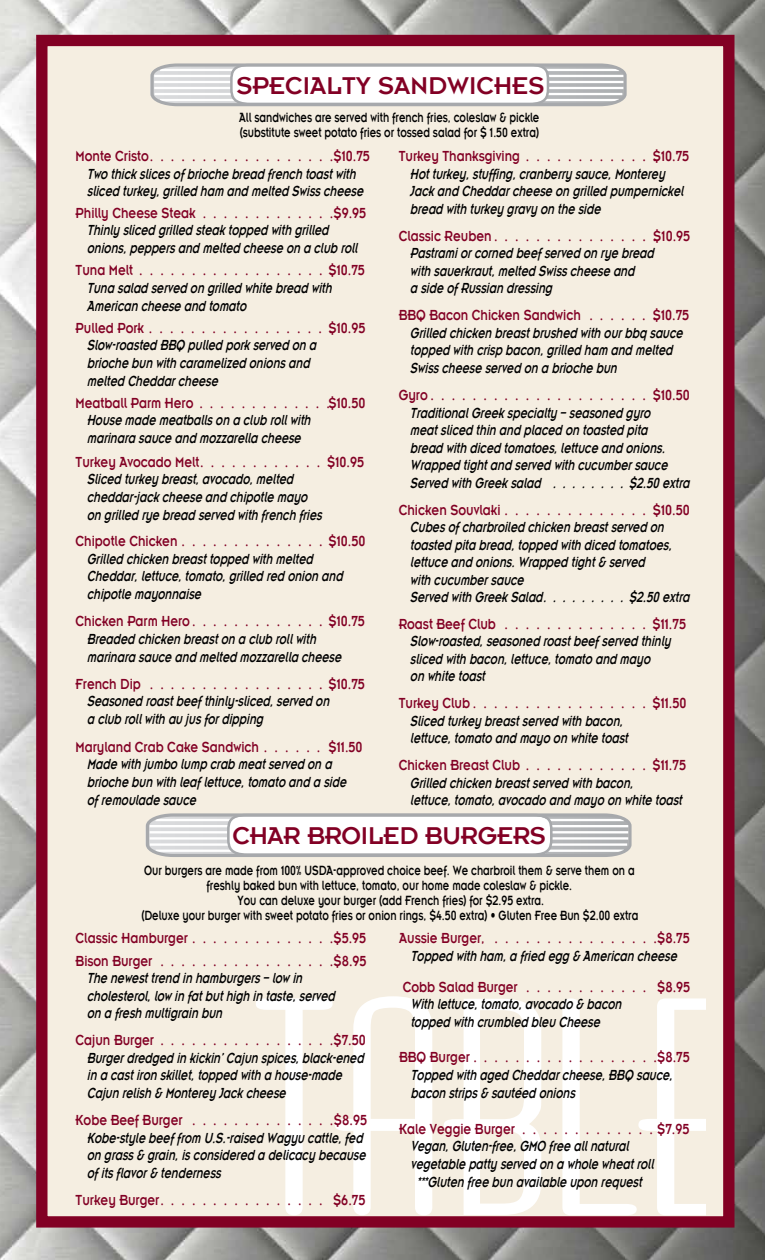
<style>
.page{position:relative;width:765px;height:1260px;background:#fff}
.page>*{position:absolute;margin:0;border:0;box-sizing:border-box;transform-origin:0 0}
.t1{font:25px "Emblem";color:#820024}
.t2{font:italic condensed 15px/17.5px "Emblem";color:#000}
.t3{font:15px/22.5px "Emblem Condensed";color:#820024;scale:1.1 1}
.t4{font:13.75px/15px "Emblem Condensed";color:#000}
</style>
<div class="page">
<img style="left:0;top:0;width:765px;height:1260px">
<div style="left:42px;top:40px;width:687px;height:1182px;background:#f5eee1"></div>
<div style="left:36px;top:35px;width:699px;height:1193px;border:11px solid #820024"></div>
<svg style="left:256px;top:996px;width:176px;height:219px"></svg>
<svg style="left:444px;top:999px;width:97px;height:216px"></svg>
<svg style="left:562px;top:998px;width:144px;height:217px"></svg>
<svg style="left:145px;top:813px;width:487px;height:44px;background:#e5e6e6"></svg>
<svg style="left:150px;top:63px;width:477px;height:44px;background:#e6e6e6"></svg>
<h1 class="t1" style="left:236px;top:73px;width:310px">SPECIALTY SANDWICHES</h1>
<p class="t4" style="left:239px;top:110px;width:302px">All sandwiches are served with french fries, coleslaw &amp; pickle (substitute sweet potato fries or tossed salad for $ 1.50 extra)</p>
<p class="t3" style="left:76px;top:145px;width:269px">Monte Cristo. . . . . . . . . . . . . . . . . .$10.75</p>
<p class="t2" style="left:87px;top:165px;width:278px">Two thick slices of brioche bread french toast with sliced turkey, grilled ham and melted Swiss cheese</p>
<p class="t3" style="left:76px;top:202px;width:266px">Philly Cheese Steak . . . . . . . . . . . . .$9.95</p>
<p class="t2" style="left:87px;top:222px;width:272px;line-height:18px">Thinly sliced grilled steak topped with grilled onions, peppers and melted cheese on a club roll</p>
<p class="t3" style="left:76px;top:259px;width:265px">Tuna Melt . . . . . . . . . . . . . . . . . . .$10.75</p>
<p class="t2" style="left:87px;top:279px;width:246px;line-height:18px">Tuna salad served on grilled white bread with<br>American cheese and tomato</p>
<p class="t3" style="left:76px;top:317px;width:265px">Pulled Pork . . . . . . . . . . . . . . . . . .$10.95</p>
<p class="t2" style="left:87px;top:337px;width:231px">Slow-roasted BBQ pulled pork served on a brioche bun with caramelized onions and melted Cheddar cheese</p>
<p class="t3" style="left:76px;top:392px;width:265px">Meatball Parm Hero . . . . . . . . . . . . . $10.50</p>
<p class="t2" style="left:87px;top:411px;width:225px;line-height:18px">House made meatballs on a club roll with marinara sauce and mozzarella cheese</p>
<p class="t3" style="left:76px;top:451px;width:264px">Turkey Avocado Melt. . . . . . . . . . . . $10.95</p>
<p class="t2" style="left:87px;top:471px;width:236px;line-height:18px">Sliced turkey breast, avocado, melted cheddar-jack cheese and chipotle mayo on grilled rye bread served with french fries</p>
<p class="t3" style="left:76px;top:530px;width:265px">Chipotle Chicken . . . . . . . . . . . . . . .$10.50</p>
<p class="t2" style="left:87px;top:550px;width:257px">Grilled chicken breast topped with melted<br>Cheddar, lettuce, tomato, grilled red onion and chipotle mayonnaise</p>
<p class="t3" style="left:76px;top:610px;width:265px">Chicken Parm Hero . . . . . . . . . . . . . .$10.75</p>
<p class="t2" style="left:87px;top:630px;width:230px">Breaded chicken breast on a club roll with</p>
<p class="t2" style="left:87px;top:648px;width:256px">marinara sauce and melted mozzarella cheese</p>
<p class="t3" style="left:76px;top:673px;width:265px">French Dip . . . . . . . . . . . . . . . . . .$10.75</p>
<p class="t2" style="left:87px;top:693px;width:244px">Seasoned roast beef thinly-sliced, served on a club roll with au jus for dipping</p>
<p class="t3" style="left:76px;top:736px;width:262px">Maryland Crab Cake Sandwich . . . . . . $11.50</p>
<p class="t2" style="left:87px;top:756px;width:261px;line-height:18px">Made with jumbo lump crab meat served on a brioche bun with leaf lettuce, tomato and a side of remoulade sauce</p>
<p class="t3" style="left:399px;top:145px;width:266px">Turkey Thanksgiving . . . . . . . . . . . . .$10.75</p>
<p class="t2" style="left:410px;top:165px;width:275px">Hot turkey, stuffing, cranberry sauce, Monterey<br>Jack and Cheddar cheese on grilled pumpernickel bread with turkey gravy on the side</p>
<p class="t3" style="left:399px;top:225px;width:267px">Classic Reuben . . . . . . . . . . . . . . . .$10.95</p>
<p class="t2" style="left:410px;top:245px;width:245px">Pastrami or corned beef served on rye bread with sauerkraut, melted Swiss cheese and<br>a side of Russian dressing</p>
<p class="t3" style="left:399px;top:304px;width:266px">BBQ Bacon Chicken Sandwich . . . . . . .$10.75</p>
<p class="t2" style="left:410px;top:324px;width:274px">Grilled chicken breast brushed with our bbq sauce topped with crisp bacon, grilled ham and melted<br>Swiss cheese served on a brioche bun</p>
<p class="t3" style="left:399px;top:384px;width:266px">Gyro . . . . . . . . . . . . . . . . . . . . . $10.50</p>
<p class="t2" style="left:410px;top:404px;width:281px">Traditional Greek specialty – seasoned gyro<br>meat sliced thin and placed on toasted pita<br>bread with diced tomatoes, lettuce and onions.<br>Wrapped tight and served with cucumber sauce Served with Greek salad . . . . . . . . $2.50 extra</p>
<p class="t3" style="left:399px;top:499px;width:266px">Chicken Souvlaki . . . . . . . . . . . . . . $10.50</p>
<p class="t2" style="left:410px;top:519px;width:281px">Cubes of charbroiled chicken breast served on toasted pita bread, topped with diced tomatoes, lettuce and onions. Wrapped tight &amp; served<br>with cucumber sauce<br>Served with Greek Salad. . . . . . . . . $2.50 extra</p>
<p class="t3" style="left:399px;top:613px;width:263px">Roast Beef Club . . . . . . . . . . . . . . $11.75</p>
<p class="t2" style="left:410px;top:633px;width:262px">Slow-roasted, seasoned roast beef served thinly sliced with bacon, lettuce, tomato and mayo<br>on white toast</p>
<p class="t3" style="left:399px;top:692px;width:263px">Turkey Club . . . . . . . . . . . . . . . . . $11.50</p>
<p class="t2" style="left:410px;top:712px;width:219px">Sliced turkey breast served with bacon, lettuce, tomato and mayo on white toast</p>
<p class="t3" style="left:399px;top:754px;width:263px">Chicken Breast Club . . . . . . . . . . . . $11.75</p>
<p class="t2" style="left:410px;top:774px;width:273px">Grilled chicken breast served with bacon,<br>lettuce, tomato, avocado and mayo on white toast</p>
<h1 class="t1" style="left:232px;top:823px;width:315px">CHAR BROILED BURGERS</h1>
<p class="t4" style="left:141px;top:863px;width:499px;text-align:center">Our burgers are made from 100% USDA-approved choice beef. We charbroil them &amp; serve them on a freshly baked bun with lettuce, tomato, our home made coleslaw &amp; pickle.<br>You can deluxe your burger (add French fries) for $2.95 extra.<br>(Deluxe your burger with sweet potato fries or onion rings, $4.50 extra) • Gluten Free Bun $2.00 extra</p>
<p class="t3" style="left:76px;top:927px;width:266px">Classic Hamburger . . . . . . . . . . . . . .$5.95<br>Bison Burger . . . . . . . . . . . . . . . . .$8.95</p>
<p class="t2" style="left:87px;top:970px;width:249px">The newest trend in hamburgers – low in cholesterol, low in fat but high in taste, served on a fresh multigrain bun</p>
<p class="t3" style="left:76px;top:1029px;width:265px">Cajun Burger . . . . . . . . . . . . . . . . .$7.50</p>
<p class="t2" style="left:87px;top:1049px;width:278px">Burger dredged in kickin’ Cajun spices, black-ened in a cast iron skillet, topped with a house-made<br>Cajun relish &amp; Monterey Jack cheese</p>
<p class="t3" style="left:76px;top:1109px;width:266px">Kobe Beef Burger . . . . . . . . . . . . . .$8.95</p>
<p class="t2" style="left:87px;top:1129px;width:280px">Kobe-style beef from U.S.-raised Wagyu cattle, fed on grass &amp; grain, is considered a delicacy because of its flavor &amp; tenderness</p>
<p class="t3" style="left:76px;top:1189px;width:265px">Turkey Burger. . . . . . . . . . . . . . . . $6.75</p>
<p class="t3" style="left:399px;top:927px;width:266px">Aussie Burger, . . . . . . . . . . . . . . . .$8.75</p>
<p class="t2" style="left:410px;top:947px;width:268px">Topped with ham, a fried egg &amp; American cheese</p>
<p class="t3" style="left:403px;top:976px;width:263px">Cobb Salad Burger . . . . . . . . . . . . $8.95</p>
<p class="t2" style="left:410px;top:996px;width:212px;line-height:18px">With lettuce, tomato, avocado &amp; bacon topped with crumbled bleu Cheese</p>
<p class="t3" style="left:399px;top:1047px;width:266px">BBQ Burger . . . . . . . . . . . . . . . . . .$8.75</p>
<p class="t2" style="left:410px;top:1066px;width:264px;line-height:18px">Topped with aged Cheddar cheese, BBQ sauce, bacon strips &amp; sautéed onions</p>
<p class="t3" style="left:399px;top:1118px;width:265px">Kale Veggie Burger . . . . . . . . . . . . . $7.95</p>
<p class="t2" style="left:410px;top:1138px;width:220px">Vegan, Gluten-free, GMO free all natural</p>
<p class="t2" style="left:410px;top:1156px;width:244px">vegetable patty served on a whole wheat roll</p>
<p class="t2" style="left:417px;top:1174px;width:226px">***Gluten free bun available upon request</p>
</div>
